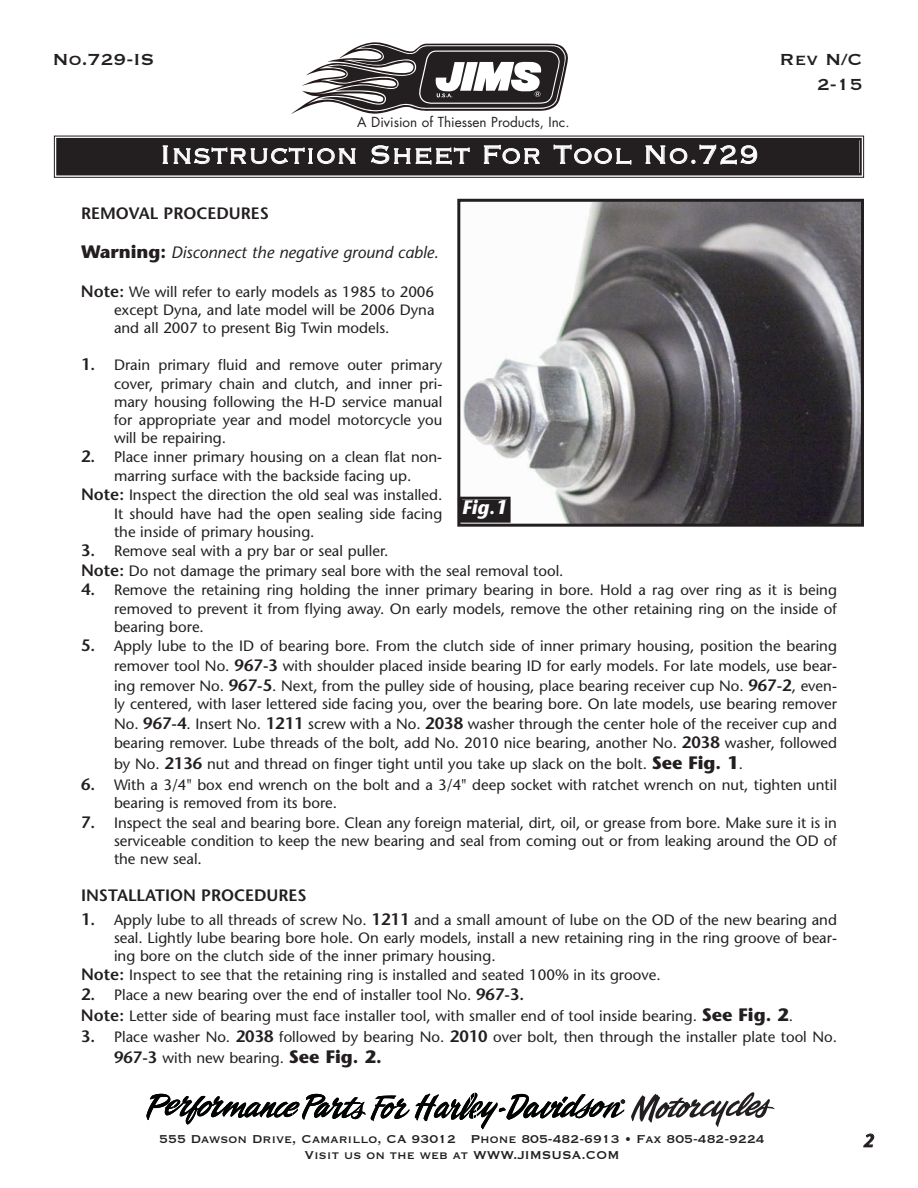
<style>
.page{position:relative;width:918px;height:1188px;background:#fff}
.page>*{position:absolute;margin:0;border:0;box-sizing:border-box;transform-origin:0 0}
.t1{font:33px "Copperplate Thirty Two BC";letter-spacing:.005em;color:#fff}
.t2{font:21px/25.2px "Copperplate Thirty One BC";color:#231f20;text-align:right}
.t3{font:italic 700 19.5px "Stone Sans";color:#fff}
.t4{font:italic 600 18px "Stone Sans";color:#231f20}
.t5{font:italic 16.5px "Stone Sans";color:#231f20}
.t6{font:600 16.5px "Stone Sans";color:#231f20}
.t7{font:15px/18.3px "Stone Sans";color:#231f20;text-align:justify}
.t8{font:15px "Copperplate Thirty One BC";color:#231f20}
.t9{font:13.5px "Futura";color:#231f20}
.s1{font-weight:700;font-style:normal;font-size:18px}
.s2{font-weight:600;font-size:16.5px}
.s3{font-weight:700;font-size:18px}
</style>
<div class="page">
<svg style="left:291px;top:42px;width:277px;height:72px"></svg>
<svg style="left:631px;top:1092px;width:144px;height:35px"></svg>
<svg style="left:146px;top:1093px;width:479px;height:36px"></svg>
<div style="left:58px;top:140px;width:802px;height:33px;background:#231f20"></div>
<div style="left:54px;top:136px;width:810px;height:42px;border:1px solid #231f20"></div>
<div style="left:56px;top:138px;width:806px;height:37px;border:2px solid #231f20"></div>
<img style="left:461px;top:203px;width:399px;height:320px">
<div style="left:457px;top:199px;width:407px;height:328px;border:3px solid #231f20"></div>
<div style="left:462px;top:500px;width:46px;height:20px;background:#231f20"></div>
<div style="left:459px;top:497px;width:52px;height:26px;border:3px solid #231f20"></div>
<h2 class="t2" style="left:52px;top:45px;width:104px">No.729-IS</h2>
<p class="t9" style="left:357px;top:116px;width:214px">A Division of Thiessen Products, Inc.</p>
<h1 class="t1" style="left:160px;top:133px;width:601px">Instruction Sheet For Tool No.729</h1>
<h2 class="t2" style="left:780px;top:45px;width:84px">Rev N/C<br>2-15</h2>
<p class="t6" style="left:81px;top:207px;width:190px">REMOVAL PROCEDURES</p>
<p class="t5" style="left:81px;top:246px;width:359px"><span class="s1">Warning:</span> Disconnect the negative ground cable.</p>
<p class="t7" style="left:114px;top:284px;width:322px;text-indent:-33px"><span class="s2">Note:</span> We will refer to early models as 1985 to 2006 except Dyna, and late model will be 2006 Dyna and all 2007 to present Big Twin models.</p>
<p class="t7" style="left:114px;top:358px;width:330px;text-indent:-33px"><span class="s2">1.</span> Drain primary fluid and remove outer primary cover, primary chain and clutch, and inner pri&shy;mary housing following the H-D service manual for appropriate year and model motorcycle you will be repairing.</p>
<p class="t7" style="left:81px;top:449px;width:363px"><span class="s2">2.</span> Place inner primary housing on a clean flat non-</p>
<p class="t7" style="left:114px;top:468px;width:299px">marring surface with the backside facing up.</p>
<p class="t7" style="left:81px;top:487px;width:363px"><span class="s2">Note:</span> Inspect the direction the old seal was installed.</p>
<p class="t7" style="left:114px;top:506px;width:330px">It should have had the open sealing side facing</p>
<p class="t7" style="left:114px;top:524px;width:202px">the inside of primary housing.</p>
<p class="t7" style="left:81px;top:542px;width:484px;line-height:19.8px"><span class="s2">3.</span> Remove seal with a pry bar or seal puller.<br><span class="s2">Note:</span> Do not damage the primary seal bore with the seal removal tool.</p>
<p class="t7" style="left:114px;top:583px;width:724px;text-indent:-33px"><span class="s2">4.</span> Remove the retaining ring holding the inner primary bearing in bore. Hold a rag over ring as it is being removed to prevent it from flying away. On early models, remove the other retaining ring on the inside of bearing bore.</p>
<p class="t7" style="left:114px;top:638px;width:724px;line-height:19.6px;text-indent:-33px"><span class="s2">5.</span> Apply lube to the ID of bearing bore. From the clutch side of inner primary housing, position the bearing remover tool No. <span class="s2">967-3</span> with shoulder placed inside bearing ID for early models. For late models, use bear&shy;ing remover No. <span class="s2">967-5</span>. Next, from the pulley side of housing, place bearing receiver cup No. <span class="s2">967-2</span>, even&shy;ly centered, with laser lettered side facing you, over the bearing bore. On late models, use bearing remover No. <span class="s2">967-4</span>. Insert No. <span class="s2">1211</span> screw with a No. <span class="s2">2038</span> washer through the center hole of the receiver cup and bearing remover. Lube threads of the bolt, add No. 2010 nice bearing, another No. <span class="s2">2038</span> washer, followed by No. <span class="s2">2136</span> nut and thread on finger tight until you take up slack on the bolt. <span class="s3">See Fig. 1</span>.</p>
<p class="t7" style="left:114px;top:777px;width:724px;line-height:18.8px;text-indent:-33px"><span class="s2">6.</span> With a 3/4" box end wrench on the bolt and a 3/4" deep socket with ratchet wrench on nut, tighten until bearing is removed from its bore.</p>
<p class="t7" style="left:114px;top:815px;width:724px;text-indent:-33px"><span class="s2">7.</span> Inspect the seal and bearing bore. Clean any foreign material, dirt, oil, or grease from bore. Make sure it is in serviceable condition to keep the new bearing and seal from coming out or from leaking around the OD of the new seal.</p>
<p class="t6" style="left:81px;top:889px;width:227px">INSTALLATION PROCEDURES</p>
<p class="t7" style="left:81px;top:912px;width:758px"><span class="s2">1.</span> Apply lube to all threads of screw No. <span class="s2">1211</span> and a small amount of lube on the OD of the new bearing and</p>
<p class="t7" style="left:114px;top:931px;width:724px">seal. Lightly lube bearing bore hole. On early models, install a new retaining ring in the ring groove of bear-</p>
<p class="t7" style="left:114px;top:949px;width:383px">ing bore on the clutch side of the inner primary housing.</p>
<p class="t7" style="left:81px;top:968px;width:581px"><span class="s2">Note:</span> Inspect to see that the retaining ring is installed and seated 100% in its groove.</p>
<p class="t7" style="left:81px;top:986px;width:714px;line-height:20.9px"><span class="s2">2.</span> Place a new bearing over the end of installer tool No. <span class="s2">967-3.<br>Note:</span> Letter side of bearing must face installer tool, with smaller end of tool inside bearing. <span class="s3">See Fig. 2</span>.</p>
<p class="t7" style="left:114px;top:1028px;width:724px;line-height:20.9px;text-indent:-33px"><span class="s2">3.</span> Place washer No. <span class="s2">2038</span> followed by bearing No. <span class="s2">2010</span> over bolt, then through the installer plate tool No.<br><span class="s2">967-3</span> with new bearing. <span class="s3">See Fig. 2.</span></p>
<h3 class="t3" style="left:462px;top:500px;width:47px">Fig.1</h3>
<p class="t8" style="left:159px;top:1129px;width:607px">555 Dawson Drive, Camarillo, CA 93012 Phone 805-482-6913 • Fax 805-482-9224</p>
<p class="t4" style="left:863px;top:1134px;width:12px">2</p>
<p class="t8" style="left:304px;top:1145px;width:317px">Visit us on the web at WWW.JIMSUSA.COM</p>
</div>
